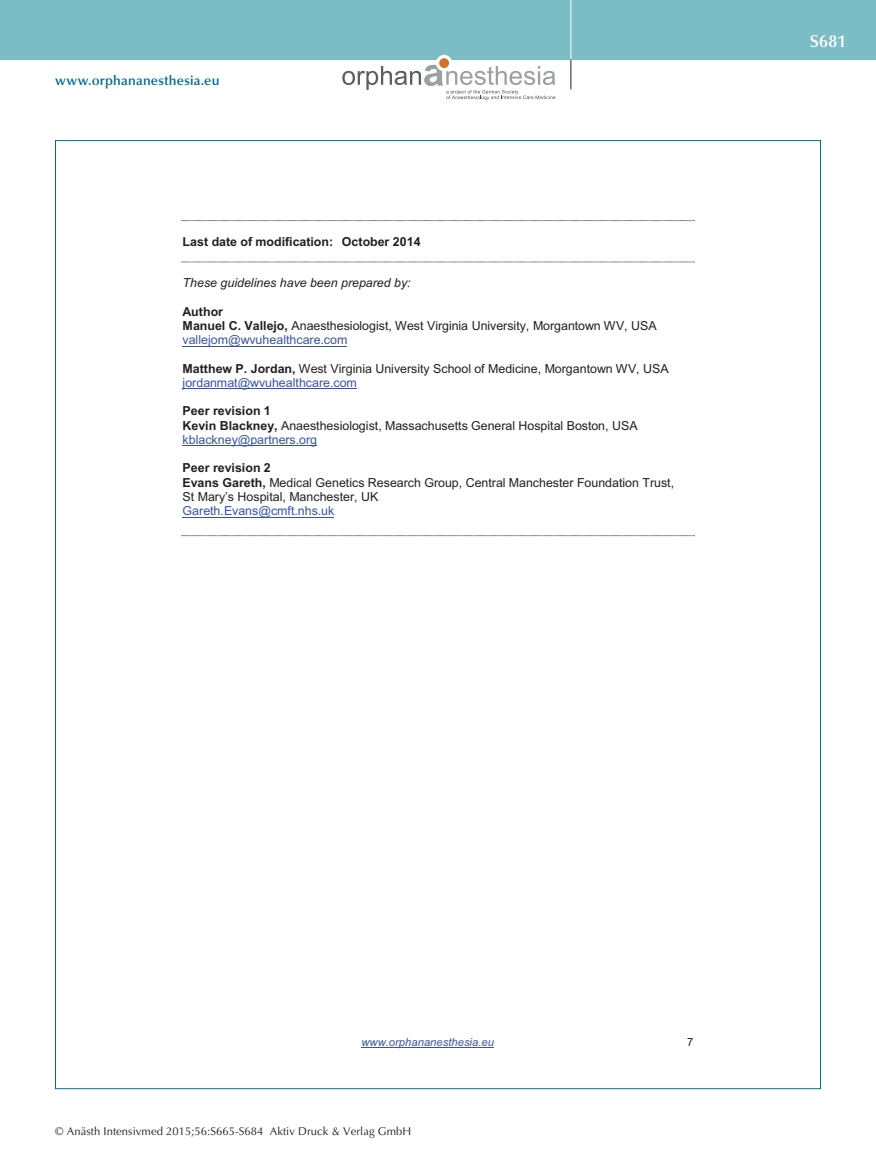
<style>
.page{position:relative;width:876px;height:1174px;background:#fff}
.page>*{position:absolute;margin:0;border:0;box-sizing:border-box;transform-origin:0 0}
.t1{font:600 17.25px "Optima";color:#fff}
.t2{font:600 13.5px "Optima";letter-spacing:.015em;color:#006b98}
.t3{font:12.45px/14.2px "Arial";color:#231f20}
.t4{font:700 12.45px "Arial";color:#231f20}
.t5{font:italic 12.45px "Arial";color:#231f20}
.t6{font:12.45px "Arial";color:#3853a3}
.t7{font:11.25px "Optima";letter-spacing:.005em;color:#231f20}
.t8{font:italic 11.25px "Arial";color:#3853a3}
.t9{font:11.25px "Arial";color:#231f20}
.s1{font-weight:700}
.s2{color:#3853a3}
.s3{font-style:inherit}
</style>
<div class="page">
<div style="left:0;top:0;width:876px;height:60px;background:#7cbcc5"></div>
<hr style="left:571px;top:0;width:1px;height:60px;background:#fff">
<svg style="left:571px;top:60px;width:1px;height:29px"></svg>
<svg style="left:436px;top:55px;width:16px;height:16px"></svg>
<div style="left:439px;top:58px;width:10px;height:10px;background:#d0732a;border-radius:50%"></div>
<svg style="left:342px;top:65px;width:213px;height:35px"></svg>
<hr style="left:361px;top:1047px;width:133px;height:1px;background:#3853a3">
<svg style="left:181px;top:220px;width:514px;height:1px"></svg>
<svg style="left:181px;top:262px;width:514px;height:1px"></svg>
<hr style="left:183px;top:345px;width:164px;height:1px;background:#3853a3">
<hr style="left:183px;top:388px;width:174px;height:1px;background:#3853a3">
<hr style="left:183px;top:445px;width:134px;height:1px;background:#3853a3">
<hr style="left:183px;top:516px;width:151px;height:1px;background:#3853a3">
<svg style="left:181px;top:535px;width:514px;height:1px"></svg>
<p class="t2" style="left:55px;top:73px;width:166px">www.orphananesthesia.eu</p>
<p class="t4" style="left:183px;top:233px;width:239px">Last date of modification: October 2014</p>
<p class="t5" style="left:183px;top:275px;width:229px">These guidelines have been prepared by:</p>
<p class="t3" style="left:183px;top:304px;width:476px"><span class="s1">Author<br>Manuel C. Vallejo,</span> Anaesthesiologist, West Virginia University, Morgantown WV, USA <span class="s2">vallejom@wvuhealthcare.com</span></p>
<p class="t3" style="left:183px;top:361px;width:488px"><span class="s1">Matthew P. Jordan,</span> West Virginia University School of Medicine, Morgantown WV, USA <span class="s2">jordanmat@wvuhealthcare.com</span></p>
<p class="t3" style="left:183px;top:404px;width:457px"><span class="s1">Peer revision 1<br>Kevin Blackney,</span> Anaesthesiologist, Massachusetts General Hospital Boston, USA <span class="s2">kblackney@partners.org</span></p>
<p class="t3" style="left:183px;top:461px;width:493px"><span class="s1">Peer revision 2<br>Evans Gareth,</span> Medical Genetics Research Group, Central Manchester Foundation Trust,<br><span class="s3">St Mary’s Hospital, Manchester, UK</span></p>
<p class="t6" style="left:183px;top:503px;width:153px">Gareth.Evans@cmft.nhs.uk</p>
<h1 class="t1" style="left:810px;top:31px;width:38px">S681</h1>
<p class="t8" style="left:361px;top:1035px;width:134px">www.orphananesthesia.eu</p>
<p class="t9" style="left:687px;top:1035px;width:8px">7</p>
<p class="t7" style="left:55px;top:1125px;width:357px">© Anästh Intensivmed 2015;56:S665-S684 Aktiv Druck &amp; Verlag GmbH</p>
</div>
